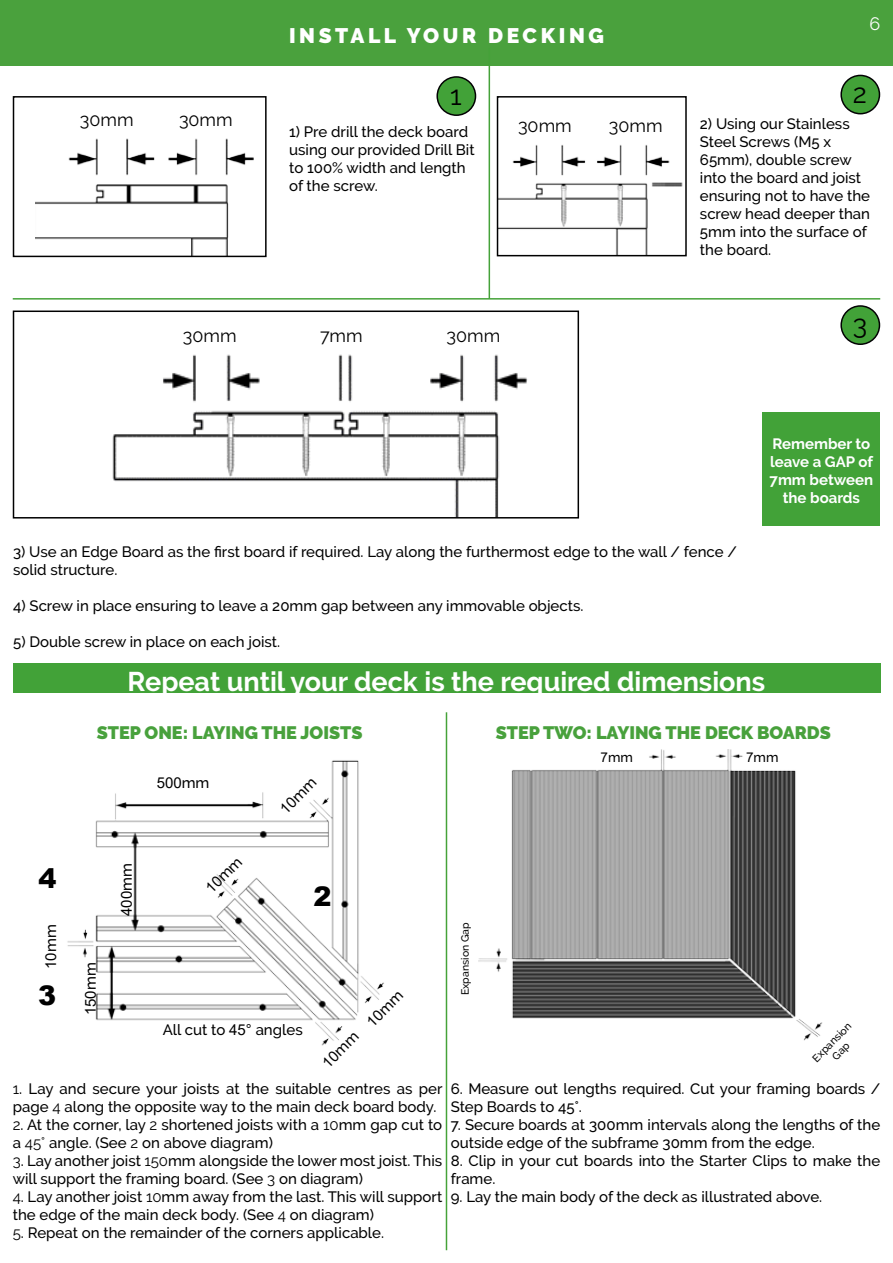
<style>
.page{position:relative;width:893px;height:1263px;background:#fff}
.page>*{position:absolute;margin:0;border:0;box-sizing:border-box;transform-origin:0 0}
.t1{font:700 27px "Raleway";color:#fff}
.t2{font:27px "Raleway";color:#000}
.t3{font:900 27px "Arial";color:#000}
.t4{font:900 21px "Raleway";letter-spacing:.17em;color:#fff}
.t5{font:900 18px "Raleway";color:#48a13c}
.t6{font:18px "Raleway";color:#000}
.t7{font:18px "Raleway";color:#fff}
.t8{font:500 15px/18px "Raleway";color:#000}
.t9{font:700 15px/18px "Raleway";color:#fff;text-align:center}
.t10{font:15px "Arial";color:#000}
.t11{font:500 13.5px "Raleway";color:#000}
.t12{font:500 10.5px/12.6px "Raleway";color:#000;text-align:center}
.s1{font-family:"Raleway";font-weight:500}
.s2{font-family:"Arial";font-weight:400}
.s3{font-weight:400}
</style>
<div class="page">
<div style="left:0;top:0;width:893px;height:66px;background:#4aa13d"></div>
<div style="left:13px;top:663px;width:867px;height:30px;background:#42a238"></div>
<hr style="left:13px;top:298px;width:867px;height:2px;background:#45a239">
<hr style="left:489px;top:48px;width:1px;height:251px;background:#45a239">
<div style="left:437px;top:77px;width:38px;height:38px;background:#42a238;border-radius:50%"></div>
<div style="left:436px;top:76px;width:40px;height:40px;border:2px solid #020203;border-radius:50%"></div>
<div style="left:841px;top:75px;width:38px;height:39px;background:#42a238;border-radius:50%"></div>
<div style="left:840px;top:75px;width:40px;height:39px;border:2px solid #020203;border-radius:50%"></div>
<div style="left:841px;top:306px;width:38px;height:38px;background:#42a238;border-radius:50%"></div>
<div style="left:840px;top:305px;width:40px;height:40px;border:2px solid #020203;border-radius:50%"></div>
<div style="left:762px;top:412px;width:118px;height:114px;background:#42a238"></div>
<img style="left:478px;top:749px;width:345px;height:292px">
<img style="left:67px;top:760px;width:317px;height:286px">
<hr style="left:446px;top:712px;width:1px;height:538px;background:#45a239">
<img style="left:36px;top:138px;width:218px;height:116px">
<div style="left:13px;top:96px;width:254px;height:161px;border:2px solid #000"></div>
<img style="left:500px;top:145px;width:183px;height:108px">
<div style="left:497px;top:96px;width:190px;height:160px;border:2px solid #000"></div>
<img style="left:112px;top:354px;width:416px;height:161px">
<div style="left:13px;top:310px;width:566px;height:208px;border:2px solid #000"></div>
<h2 class="t4" style="left:289px;top:23px;width:316px">INSTALL YOUR DECKING</h2>
<p class="t7" style="left:869px;top:13px;width:12px">6</p>
<h1 class="t2" style="left:450px;top:79px;width:13px">1</h1>
<h1 class="t2" style="left:853px;top:78px;width:16px">2</h1>
<p class="t6" style="left:80px;top:109px;width:55px">30mm</p>
<p class="t6" style="left:179px;top:109px;width:55px">30mm</p>
<p class="t6" style="left:518px;top:115px;width:55px">30mm</p>
<p class="t6" style="left:609px;top:115px;width:55px">30mm</p>
<p class="t8" style="left:289px;top:123px;width:187px">1) Pre drill the deck board using our provided Drill Bit to 100% width and length of the screw.</p>
<p class="t6" style="left:183px;top:325px;width:55px">30mm</p>
<p class="t6" style="left:320px;top:325px;width:44px">7mm</p>
<p class="t6" style="left:446px;top:325px;width:55px">30mm</p>
<p class="t8" style="left:700px;top:115px;width:172px">2) Using our Stainless<br>Steel Screws (M5 x<br>65mm), double screw into the board and joist ensuring not to have the screw head deeper than<br>5mm into the surface of the board.</p>
<h1 class="t2" style="left:853px;top:308px;width:16px">3</h1>
<p class="t9" style="left:770px;top:435px;width:105px">Remember to leave a GAP of<br>7mm between the boards</p>
<p class="t8" style="left:13px;top:542px;width:725px">3) Use an Edge Board as the first board if required. Lay along the furthermost edge to the wall / fence / solid structure.</p>
<p class="t8" style="left:13px;top:596px;width:572px">4) Screw in place ensuring to leave a 20mm gap between any immovable objects.</p>
<p class="t8" style="left:13px;top:632px;width:269px">5) Double screw in place on each joist.</p>
<h1 class="t1" style="left:128px;top:666px;width:639px">Repeat until your deck is the required dimensions</h1>
<p class="t5" style="left:97px;top:722px;width:267px">STEP ONE: LAYING THE JOISTS</p>
<p class="t5" style="left:496px;top:722px;width:337px">STEP TWO: LAYING THE DECK BOARDS</p>
<p class="t10" style="left:157px;top:772px;width:54px">500<span class="s1">mm</span></p>
<p class="t10" style="left:275px;top:804px;width:46px;rotate:-45deg">10<span class="s1">mm</span></p>
<p class="t11" style="left:600px;top:750px;width:34px"><span class="s2">7</span>mm</p>
<p class="t11" style="left:746px;top:750px;width:34px"><span class="s2">7</span>mm</p>
<h1 class="t3" style="left:38px;top:859px;width:20px">4</h1>
<p class="t10" style="left:41px;top:969px;width:46px;rotate:-90deg">10<span class="s1">mm</span></p>
<h1 class="t3" style="left:38px;top:975px;width:20px">3</h1>
<p class="t10" style="left:80px;top:1015px;width:54px;rotate:-90deg">150<span class="s1">mm</span></p>
<p class="t10" style="left:116px;top:916px;width:54px;rotate:-90deg">400<span class="s1">mm</span></p>
<p class="t10" style="left:201px;top:883px;width:46px;rotate:-45deg">10<span class="s1">mm</span></p>
<h1 class="t3" style="left:313px;top:876px;width:20px">2</h1>
<p class="t8" style="left:163px;top:1020px;width:141px">All cut to <span class="s2">45°</span> angles</p>
<p class="t10" style="left:362px;top:1017px;width:46px;rotate:-45deg">10<span class="s1">mm</span></p>
<p class="t10" style="left:317px;top:1058px;width:46px;rotate:-45deg">10<span class="s1">mm</span></p>
<p class="t8" style="left:13px;top:1080px;width:431px"><span class="s3">1</span>. Lay and secure your joists at the suitable centres as per page <span class="s3">4</span> along the opposite way to the main deck board body.</p>
<p class="t8" style="left:13px;top:1116px;width:431px"><span class="s3">2</span>. At the corner, lay <span class="s3">2</span> shortened joists with a <span class="s3">10</span>mm gap cut to a <span class="s3">45°</span> angle. (See <span class="s3">2</span> on above diagram)</p>
<p class="t8" style="left:13px;top:1152px;width:431px"><span class="s3">3</span>. Lay another joist <span class="s3">150</span>mm alongside the lower most joist. This will support the framing board. (See <span class="s3">3</span> on diagram)</p>
<p class="t8" style="left:13px;top:1188px;width:431px"><span class="s3">4</span>. Lay another joist <span class="s3">10</span>mm away from the last. This will support the edge of the main deck body. (See <span class="s3">4</span> on diagram)</p>
<p class="t8" style="left:13px;top:1224px;width:373px"><span class="s3">5</span>. Repeat on the remainder of the corners applicable.</p>
<p class="t12" style="left:459px;top:995px;width:74px;rotate:-90deg">Expansion Gap</p>
<p class="t12" style="left:810px;top:1055px;width:52px;rotate:-45deg">Expansion<br>Gap</p>
<p class="t8" style="left:451px;top:1080px;width:431px">6. Measure out lengths required. Cut your framing boards /<br>Step Boards to 45°.</p>
<p class="t8" style="left:451px;top:1116px;width:431px">7. Secure boards at 300mm intervals along the lengths of the outside edge of the subframe 30mm from the edge.</p>
<p class="t8" style="left:451px;top:1152px;width:431px">8. Clip in your cut boards into the Starter Clips to make the frame.</p>
<p class="t8" style="left:451px;top:1188px;width:373px">9. Lay the main body of the deck as illustrated above.</p>
</div>
